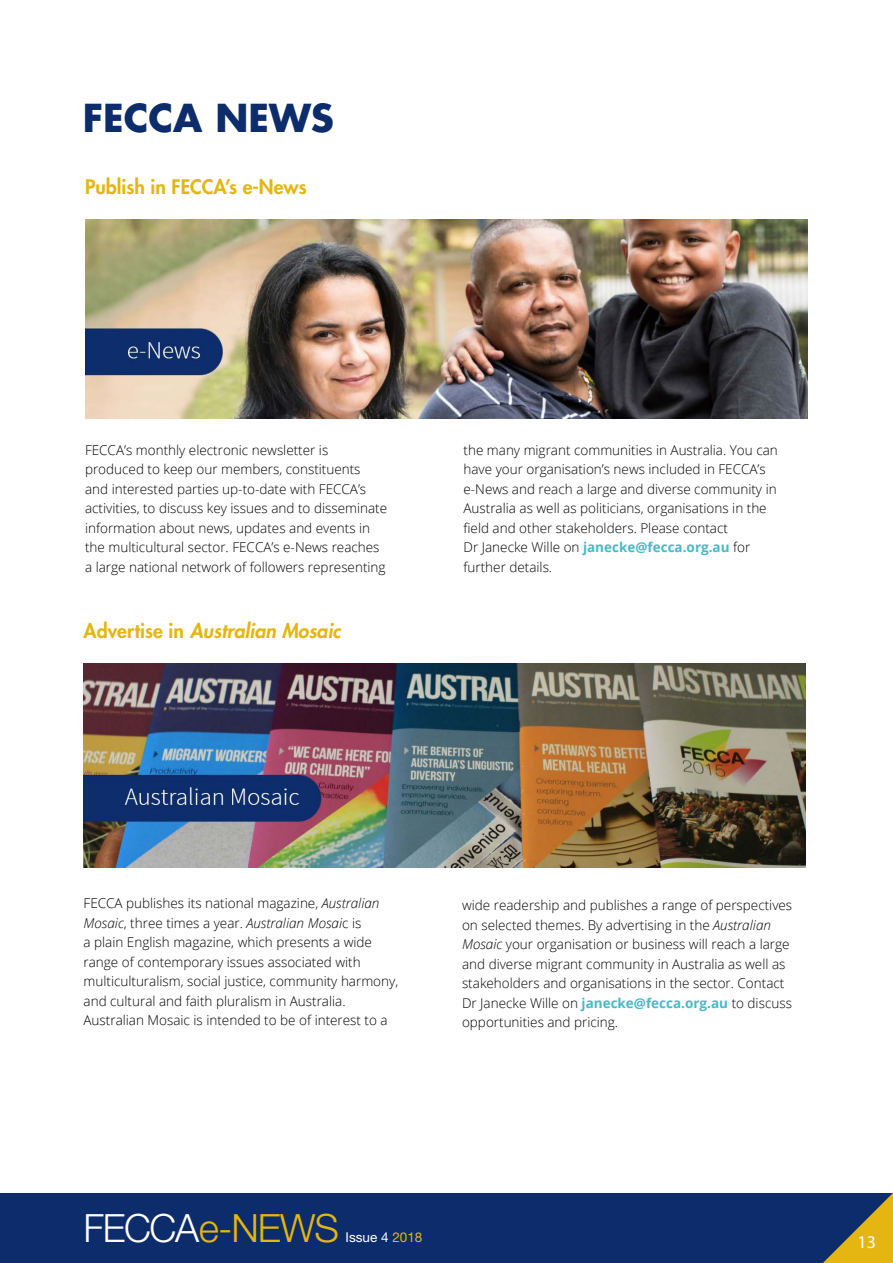
<style>
.page{position:relative;width:893px;height:1263px;background:#fff}
.page>*{position:absolute;margin:0;border:0;box-sizing:border-box;transform-origin:0 0}
.t1{font:300 39px "Helvetica Neue";letter-spacing:-.03em;color:#e5b611}
.t2{font:700 37.5px "Futura";color:#0d2c6b}
.t3{font:italic 800 19.5px "Futura";color:#e5b611}
.t4{font:800 19.5px "Futura";color:#e5b611}
.t5{font:18px "Myriad Pro";color:#fff}
.t6{font:300 13.5px/19.5px "Open Sans";color:#000}
.t7{font:13.5px "Helvetica Neue";color:#fff}
.s1{font-weight:700;color:#48b9c7}
.s2{font-style:normal}
.s3{font-style:italic}
.s4{color:#fff}
.s5{color:#e5b611}
</style>
<div class="page">
<img style="left:85px;top:219px;width:723px;height:200px">
<img style="left:84px;top:663px;width:722px;height:205px">
<div style="left:0;top:1193px;width:893px;height:70px;background:#0d2c6b"></div>
<svg style="left:823px;top:1193px;width:70px;height:70px"></svg>
<h2 class="t2" style="left:83px;top:92px;width:253px">FECCA NEWS</h2>
<h3 class="t4" style="left:85px;top:174px;width:223px">Publish in FECCA’s e-News</h3>
<p class="t6" style="left:85px;top:439px;width:304px">FECCA’s monthly electronic newsletter is produced to keep our members, constituents and interested parties up-to-date with FECCA’s activities, to discuss key issues and to disseminate information about news, updates and events in the multicultural sector. FECCA’s e-News reaches a large national network of followers representing</p>
<p class="t6" style="left:463px;top:440px;width:316px">the many migrant communities in Australia. You can have your organisation’s news included in FECCA’s e-News and reach a large and diverse community in Australia as well as politicians, organisations in the field and other stakeholders. Please contact<br>Dr Janecke Wille on <span class="s1">janecke@fecca.org.au</span> for further details.</p>
<h3 class="t3" style="left:84px;top:617px;width:259px"><span class="s2">Advertise in</span> Australian Mosaic</h3>
<p class="t6" style="left:84px;top:893px;width:316px">FECCA publishes its national magazine, <span class="s3">Australian Mosaic</span>, three times a year. <span class="s3">Australian Mosai</span>c is<br>a plain English magazine, which presents a wide range of contemporary issues associated with multiculturalism, social justice, community harmony, and cultural and faith pluralism in Australia.<br>Australian Mosaic is intended to be of interest to a</p>
<p class="t6" style="left:462px;top:895px;width:332px">wide readership and publishes a range of perspectives on selected themes. By advertising in the <span class="s3">Australian Mosaic</span> your organisation or business will reach a large and diverse migrant community in Australia as well as stakeholders and organisations in the sector. Contact Dr Janecke Wille on <span class="s1">janecke@fecca.org.au</span> to discuss opportunities and pricing.</p>
<h1 class="t1" style="left:84px;top:1205px;width:257px"><span class="s4">FECCA</span>e-NEWS</h1>
<p class="t7" style="left:346px;top:1229px;width:78px">Issue 4 <span class="s5">2018</span></p>
<h3 class="t5" style="left:858px;top:1231px;width:20px">13</h3>
</div>
